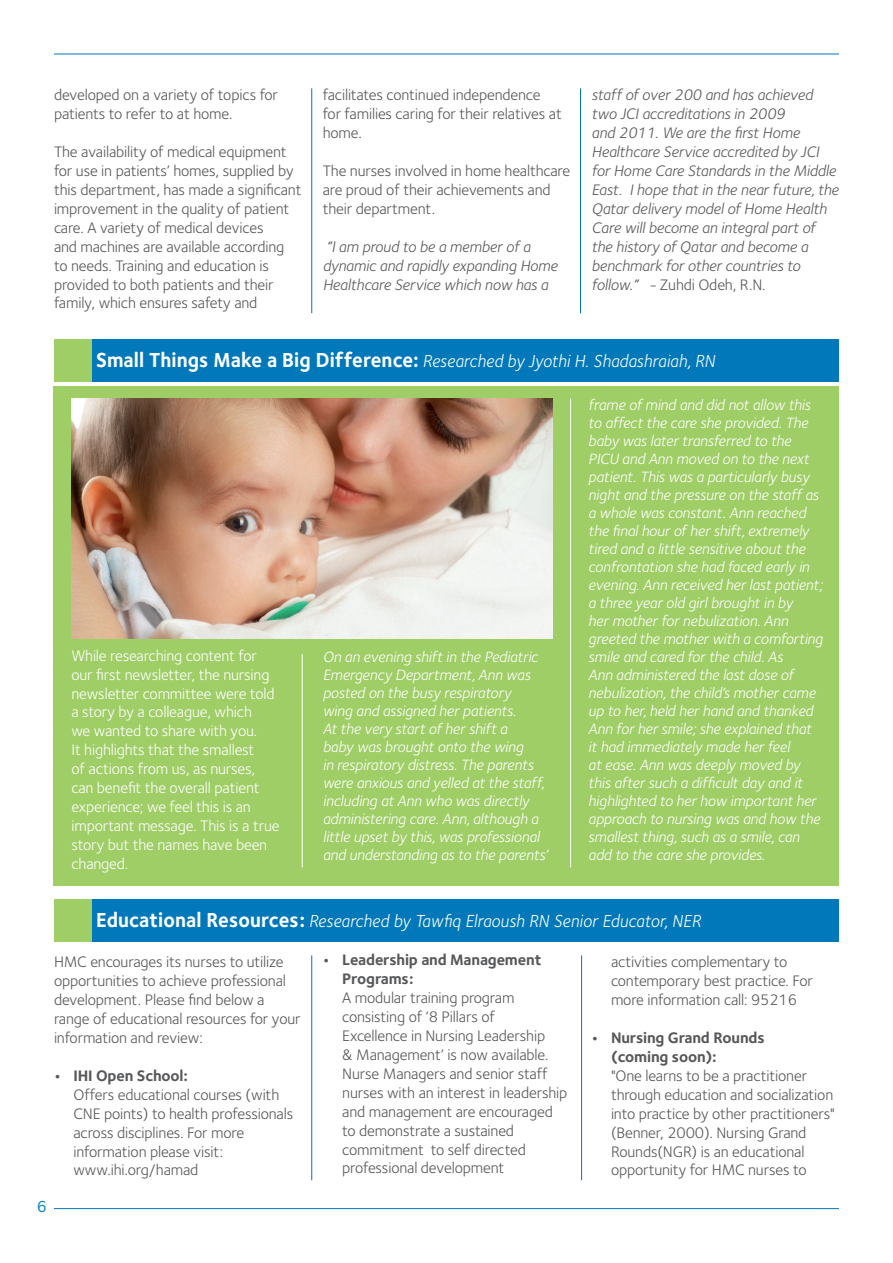
<style>
.page{position:relative;width:893px;height:1263px;background:#fff}
.page>*{position:absolute;margin:0;border:0;box-sizing:border-box;transform-origin:0 0}
.Subhead_1{font:700 21px "Foundry Sterling";letter-spacing:.005em;color:#fff;scale:.95 1}
.Subhead_1-2{font:italic 18px "Foundry Sterling";letter-spacing:.005em;color:#fff;scale:.95 1}
.Body_Texts_1{font:500 16.5px "Foundry Sterling";color:#168ac5}
.Body_Texts_1-2{font:15.75px/18.9px "Foundry Sterling";letter-spacing:-.01em;color:#57585a}
.Body_Texts_1-3{font:italic 15.75px/18.9px "Foundry Sterling";letter-spacing:-.01em;color:#57585a}
.Body_Texts_1-4{font:15.75px/18.9px "Foundry Sterling";letter-spacing:-.01em;color:#fff}
.Body_Texts_1-5{font:700 15.75px "Foundry Sterling";letter-spacing:-.01em;color:#57585a}
.Body_Texts_1-6{font:italic 15.45px/18px "Foundry Sterling";letter-spacing:-.01em;color:#fff}
.s1{font-style:italic}
</style>
<div class="page">
<hr style="left:54px;top:54px;width:785px;height:1px;background:#0078b9">
<hr style="left:54px;top:1208px;width:785px;height:1px;background:#0078b9">
<div style="left:53px;top:386px;width:786px;height:499px;background:#9fce66"></div>
<div style="left:54px;top:339px;width:785px;height:43px;background:#0078b9"></div>
<div style="left:54px;top:899px;width:785px;height:43px;background:#0078b9"></div>
<hr style="left:311px;top:88px;width:1px;height:225px;background:#0078b9">
<hr style="left:302px;top:654px;width:1px;height:213px;background:#fff">
<hr style="left:311px;top:955px;width:1px;height:225px;background:#0078b9">
<hr style="left:581px;top:955px;width:1px;height:225px;background:#0078b9">
<hr style="left:570px;top:398px;width:1px;height:469px;background:#fff">
<hr style="left:580px;top:88px;width:1px;height:225px;background:#0078b9">
<img style="left:71px;top:398px;width:482px;height:240px">
<div style="left:54px;top:339px;width:38px;height:43px;background:#9fce66"></div>
<div style="left:54px;top:899px;width:38px;height:43px;background:#9fce66"></div>
<p class="Body_Texts_1-2" style="left:54px;top:85px;width:226px">developed on a variety of topics for patients to refer to at home.</p>
<p class="Body_Texts_1-2" style="left:54px;top:142px;width:249px">The availability of medical equipment for use in patients’ homes, supplied by this department, has made a significant improvement in the quality of patient care A. variety of medical devices<br>and machines are available according to needs. Training and education is provided to both patients and their family, which ensures safety and</p>
<p class="Body_Texts_1-2" style="left:323px;top:85px;width:241px">facilitates continued independence for families caring for their relatives at home.</p>
<p class="Body_Texts_1-2" style="left:323px;top:161px;width:249px">The nurses involved in home healthcare are proud of their achievements and their department.</p>
<p class="Body_Texts_1-3" style="left:323px;top:237px;width:237px">I“ am proud to be a member of a dynamic and rapidly expanding Home<br>Healthcare Service which now has a</p>
<p class="Body_Texts_1-3" style="left:591px;top:85px;width:249px">staff of over 200 and has achieved two JCI accreditations in 2009<br>and 2011. We are the first Home Healthcare Service accredited by JCI for Home Care Standards in the Middle East I. hope that in the near future, the Qatar delivery model of Home Health Care will become an integral part of the history of Qatar and become a benchmark for other countries to</p>
<p class="Body_Texts_1-2" style="left:649px;top:274px;width:118px"><span class="s1">-</span> Zuhdi Odeh N.R, .</p>
<p class="Body_Texts_1-3" style="left:591px;top:274px;width:48px">follow ” .</p>
<p class="Subhead_1" style="left:96px;top:345px;width:342px">Small Things Make a Big Difference:</p>
<p class="Subhead_1-2" style="left:423px;top:349px;width:309px">Researched by Jyothi H. Shadashraiah, RN</p>
<p class="Body_Texts_1-4" style="left:71px;top:646px;width:210px">While researching content for our first newsletter, the nursing newsletter committee were told a story by a colleague, which<br>we wanted to share with you.<br>It highlights that the smallest<br>of actions from us, as nurses, can benefit the overall patient experience; we feel this is an important message. This ais true story but the names have been changed.</p>
<p class="Body_Texts_1-6" style="left:323px;top:647px;width:228px">On an evening shift in the Pediatric Emergency Department, Ann was posted on the busy respiratory<br>wing and assigned her patients.<br>At the very start of her shift a<br>baby was brought onto the wing<br>in respiratory distress. The parents were anxious and yelled at the staff, including at Ann who was directly administering care. Ann, although a little upset by this, was professional and understanding as to the parents‘</p>
<p class="Body_Texts_1-6" style="left:588px;top:396px;width:236px">frame of mind and did not allow this to affect the care she provided. The baby was later transferred to the PICU and Ann moved on to the next patient. This was a particularly busy night and the pressure on the staff as a whole was constant. Ann reached the final hour of her shift, extremely tired and a little sensitive about the confrontation she had faced early in evening. Ann received her last patient; a three year old girl brought in by<br>her mother for nebulization. Ann greeted the mother with a comforting smile and cared for the child. As<br>Ann administered the last dose of nebulization, the child s’ mother came up to her, held her hand and thanked Ann for her smile; she explained that it had immediately made her feel<br>at ease. Ann was deeply moved by this after such a difficult day and it highlighted to her how important her approach to nursing was and how the smallest thing, such as a smile, can add to the care she provides.</p>
<p class="Subhead_1" style="left:96px;top:905px;width:222px">Educational Resources:</p>
<p class="Subhead_1-2" style="left:309px;top:908px;width:414px">Researched by Tawfiq Elraoush RN Senior Educator, NER</p>
<p class="Body_Texts_1" style="left:37px;top:1195px;width:12px">6</p>
<p class="Body_Texts_1-2" style="left:54px;top:952px;width:248px">HMC encourages its nurses to utilize opportunities to achieve professional development. Please find below a range of educational resources for your information and review:</p>
<p class="Body_Texts_1-5" style="left:73px;top:1064px;width:116px">IHI Open School:</p>
<p class="Body_Texts_1-5" style="left:54px;top:1064px;width:8px">•</p>
<p class="Body_Texts_1-2" style="left:73px;top:1084px;width:221px">Offers educational courses (with<br>CNE points) to health professionals across disciplines. For more information please visit: www.ihi.org/hamad</p>
<p class="Body_Texts_1-5" style="left:323px;top:949px;width:8px">•</p>
<p class="Body_Texts_1-5" style="left:342px;top:949px;width:201px">Leadership and Management</p>
<p class="Body_Texts_1-5" style="left:342px;top:968px;width:73px">Programs:</p>
<p class="Body_Texts_1-2" style="left:342px;top:988px;width:227px">A modular training program consisting of 8‘ Pillars of<br>Excellence in Nursing Leadership<br>&amp; Management’ is now available.<br>Nurse Managers and senior staff nurses with an interest in leadership and management are encouraged to demonstrate a sustained commitment to self directed professional development</p>
<p class="Body_Texts_1-5" style="left:591px;top:1027px;width:8px">•</p>
<p class="Body_Texts_1-2" style="left:611px;top:952px;width:203px">activities complementary to contemporary best practice. For more information call: 95216</p>
<p class="Body_Texts_1-5" style="left:611px;top:1027px;width:155px">Nursing Grand Rounds</p>
<p class="Body_Texts_1-5" style="left:611px;top:1045px;width:107px">(coming soon :(</p>
<p class="Body_Texts_1-2" style="left:611px;top:1066px;width:225px">"One learns to be a practitioner through education and socialization into practice by other practitioners" (Benner, 2000 .) Nursing Grand Rounds(NGR) is an educational opportunity for HMC nurses to</p>
</div>
